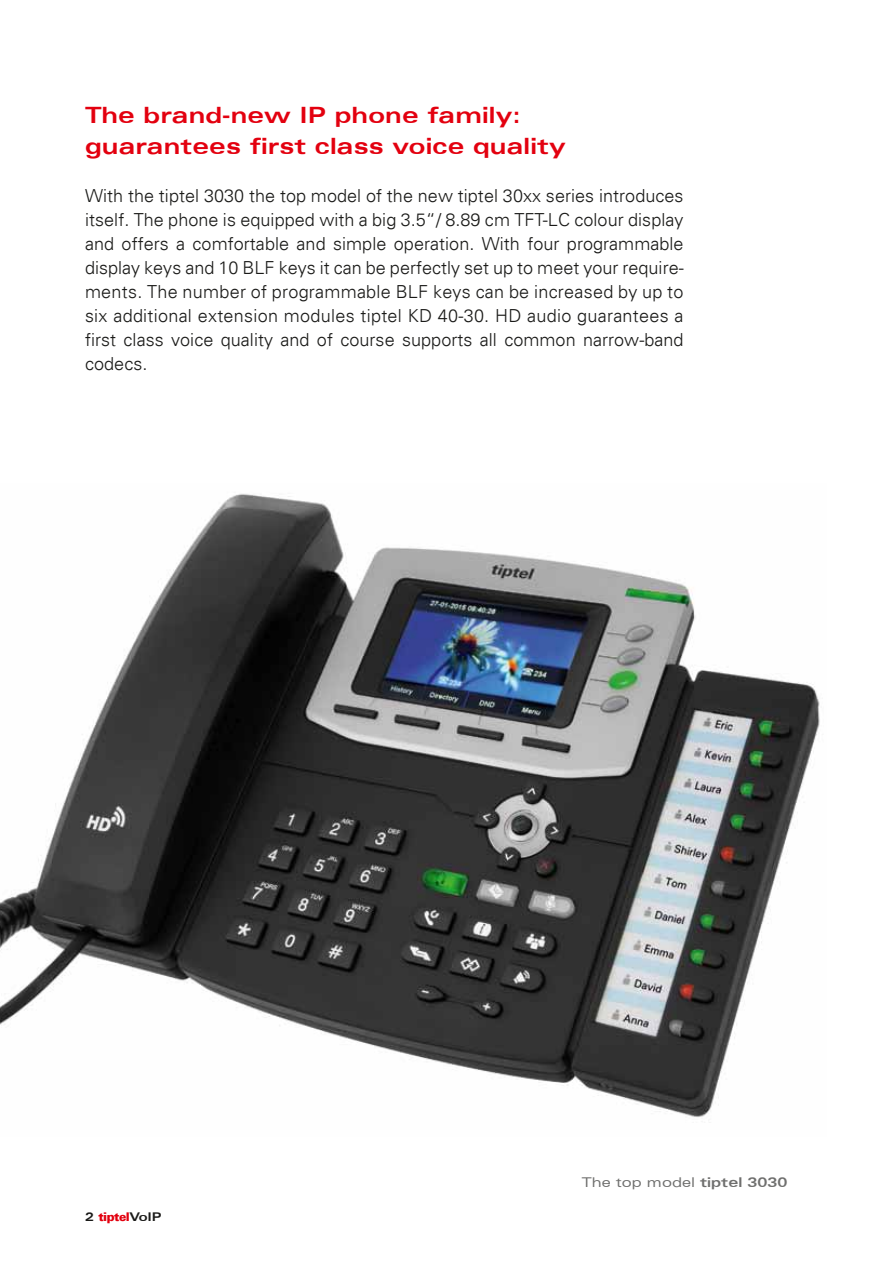
<style>
.page{position:relative;width:893px;height:1263px;background:#fff}
.page>*{position:absolute;margin:0;border:0;box-sizing:border-box;transform-origin:0 0}
.t1{font:700 expanded 22.5px/31.5px "Univers";letter-spacing:.005em;color:#e3000f}
.t2{font:18px/24px "USA Light Plain";letter-spacing:.005em;color:#1a1a18;text-align:justify}
.t3{font:expanded 13.5px "Univers";letter-spacing:.005em;color:#6f6f6e}
.t4{font:12px "USA Black Plain";letter-spacing:-.04em;color:#e3000f}
.s1{font-family:"Univers";font-weight:700;font-stretch:expanded;color:#1a1a18}
.s2{font-weight:700}
</style>
<div class="page">
<img style="left:0;top:493px;width:820px;height:624px">
<p class="t1" style="left:85px;top:99px;width:482px">The brand-new IP phone family: guarantees first class voice quality</p>
<p class="t2" style="left:85px;top:184px;width:600px">With the tiptel 3030 the top model of the new tiptel 30xx series introduces itself. The phone is equipped with a big 3.5“/ 8.89 cm TFT-LC colour display and offers a comfortable and simple operation. With four programmable display keys and 10 BLF keys it can be perfectly set up to meet your require&shy;ments. The number of programmable BLF keys can be increased by up to six additional extension modules tiptel KD 40-30. HD audio guarantees a first class voice quality and of course supports all common narrow-band codecs.</p>
<p class="t4" style="left:85px;top:1209px;width:78px"><span class="s1">2</span> tiptel<span class="s1">VoIP</span></p>
<p class="t3" style="left:582px;top:1174px;width:207px">The top model <span class="s2">tiptel 3030</span></p>
</div>
